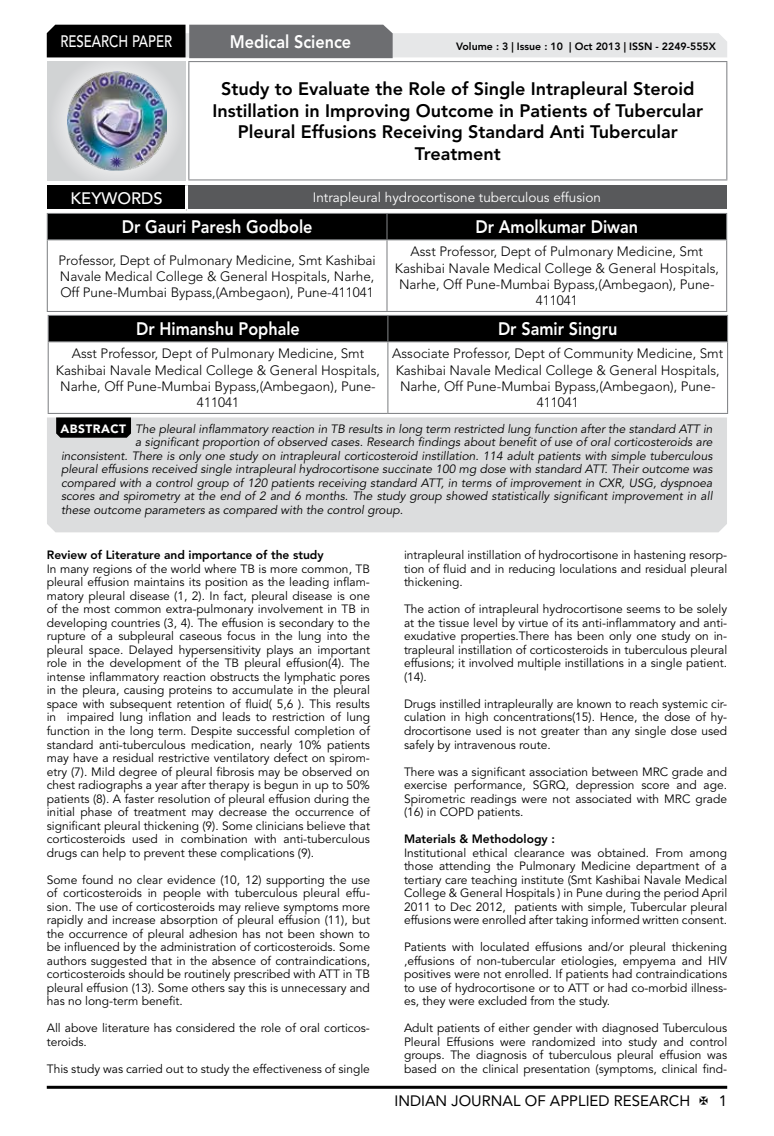
<style>
.page{position:relative;width:774px;height:1136px;background:#fff}
.page>*{position:absolute;margin:0;border:0;box-sizing:border-box;transform-origin:0 0}
.t1{font:800 18px/21.6px "Avenir LT Std";color:#000;text-align:center}
.t2{font:800 18px "Avenir LT Std";color:#fff;scale:.9 1}
.t3{font:500 16.5px "Avenir LT Std";color:#fff;scale:.8 1}
.t4{font:500 16.5px "Avenir LT Std";color:#fff}
.t5{font:15px "Avenir LT Std";color:#000}
.t6{font:300 13.5px/16.2px "Avenir LT Std";color:#000;text-align:center}
.t7{font:13.5px "Avenir LT Std";color:#fff}
.t8{font:12px/13.5px "Avenir LT Std";color:#000;text-align:justify}
.t9{font:italic 12px "Avenir LT Std";color:#000}
.t10{font:800 12px "Avenir LT Std";color:#000}
.t11{font:800 10.5px "Avenir LT Std";color:#000}
.s1{font-weight:900;font-style:normal;color:#fff}
</style>
<div class="page">
<hr style="left:47px;top:1085px;width:680px;height:3px;background:#000">
<div style="left:48px;top:62px;width:137px;height:118px;background:linear-gradient(to right,#d9dadb,#d9dadb)"></div>
<img style="left:68px;top:71px;width:99px;height:100px">
<svg style="left:47px;top:25px;width:680px;height:33px;background:#979899"></svg>
<hr style="left:188px;top:61px;width:539px;height:1px;background:#808285">
<hr style="left:188px;top:62px;width:1px;height:117px;background:#808285">
<hr style="left:726px;top:62px;width:1px;height:117px;background:#808285">
<hr style="left:188px;top:179px;width:539px;height:1px;background:#808285">
<div style="left:47px;top:213px;width:680px;height:26px;background:#000"></div>
<hr style="left:47px;top:239px;width:340px;height:1px;background:#808285">
<hr style="left:47px;top:240px;width:1px;height:71px;background:#808285">
<hr style="left:387px;top:239px;width:340px;height:1px;background:#808285">
<hr style="left:386px;top:240px;width:1px;height:71px;background:#808285">
<hr style="left:726px;top:240px;width:1px;height:71px;background:#808285">
<hr style="left:47px;top:311px;width:340px;height:1px;background:#808285">
<hr style="left:387px;top:311px;width:340px;height:1px;background:#808285">
<div style="left:48px;top:315px;width:680px;height:26px;background:#000"></div>
<hr style="left:48px;top:341px;width:340px;height:1px;background:#808285">
<hr style="left:48px;top:342px;width:1px;height:71px;background:#808285">
<hr style="left:388px;top:341px;width:340px;height:1px;background:#808285">
<hr style="left:387px;top:342px;width:1px;height:71px;background:#808285">
<hr style="left:727px;top:342px;width:1px;height:71px;background:#808285">
<hr style="left:48px;top:413px;width:340px;height:1px;background:#808285">
<hr style="left:388px;top:413px;width:340px;height:1px;background:#808285">
<div style="left:47px;top:185px;width:139px;height:25px;background:#000"></div>
<div style="left:186px;top:185px;width:541px;height:25px;background:#58595b"></div>
<hr style="left:185px;top:185px;width:3px;height:24px;background:#fff">
<hr style="left:47px;top:209px;width:139px;height:3px;background:#fff">
<hr style="left:186px;top:209px;width:541px;height:3px;background:#fff">
<div style="left:47px;top:417px;width:680px;height:115px;background:#dcddde"></div>
<svg style="left:56px;top:417px;width:75px;height:20px"></svg>
<h2 class="t3" style="left:60px;top:32px;width:139px">RESEARCH PAPER</h2>
<h1 class="t2" style="left:230px;top:31px;width:136px">Medical Science</h1>
<p class="t11" style="left:456px;top:41px;width:261px">Volume : 3 | Issue : 10 | Oct 2013 | ISSN - 2249-555X</p>
<h1 class="t1" style="left:212px;top:78px;width:492px">Study to Evaluate the Role of Single Intrapleural Steroid Instillation in Improving Outcome in Patients of Tubercular Pleural Effusions Receiving Standard Anti Tubercular Treatment</h1>
<h2 class="t4" style="left:71px;top:189px;width:94px">KEYWORDS</h2>
<p class="t7" style="left:313px;top:189px;width:290px">Intrapleural hydrocortisone tuberculous effusion</p>
<h1 class="t2" style="left:122px;top:216px;width:213px">Dr Gauri Paresh Godbole</h1>
<h1 class="t2" style="left:475px;top:216px;width:182px">Dr Amolkumar Diwan</h1>
<p class="t6" style="left:58px;top:252px;width:319px;text-align:justify">Professor, Dept of Pulmonary Medicine, Smt Kashibai Navale Medical College &amp; General Hospitals, Narhe, Off Pune-Mumbai Bypass,(Ambegaon), Pune-411041</p>
<p class="t6" style="left:395px;top:244px;width:326px">Asst Professor, Dept of Pulmonary Medicine, Smt Kashibai Navale Medical College &amp; General Hospitals, Narhe, Off Pune-Mumbai Bypass,(Ambegaon), Pune-411041</p>
<h1 class="t2" style="left:136px;top:318px;width:183px">Dr Himanshu Pophale</h1>
<h1 class="t2" style="left:498px;top:318px;width:134px">Dr Samir Singru</h1>
<p class="t6" style="left:56px;top:345px;width:326px">Asst Professor, Dept of Pulmonary Medicine, Smt Kashibai Navale Medical College &amp; General Hospitals, Narhe, Off Pune-Mumbai Bypass,(Ambegaon), Pune-411041</p>
<p class="t6" style="left:392px;top:345px;width:332px">Associate Professor, Dept of Community Medicine, Smt Kashibai Navale Medical College &amp; General Hospitals, Narhe, Off Pune-Mumbai Bypass,(Ambegaon), Pune-411041</p>
<p class="t9" style="left:60px;top:422px;width:654px"><span class="s1">ABSTRACT</span> The pleural inflammatory reaction in TB results in long term restricted lung function after the standard ATT in</p>
<p class="t9" style="left:135px;top:435px;width:579px">a significant proportion of observed cases. Research findings about benefit of use of oral corticosteroids are</p>
<p class="t9" style="left:61px;top:449px;width:653px">inconsistent. There is only one study on intrapleural corticosteroid instillation. 114 adult patients with simple tuberculous</p>
<p class="t9" style="left:61px;top:462px;width:653px">pleural effusions received single intrapleural hydrocortisone succinate 100 mg dose with standard ATT. Their outcome was</p>
<p class="t9" style="left:61px;top:476px;width:653px">compared with a control group of 120 patients receiving standard ATT, in terms of improvement in CXR, USG, dyspnoea</p>
<p class="t9" style="left:61px;top:489px;width:653px">scores and spirometry at the end of 2 and 6 months. The study group showed statistically significant improvement in all</p>
<p class="t9" style="left:61px;top:503px;width:343px">these outcome parameters as compared with the control group.</p>
<p class="t10" style="left:47px;top:548px;width:278px">Review of Literature and importance of the study</p>
<p class="t8" style="left:47px;top:562px;width:325px">In many regions of the world where TB is more common, TB pleural effusion maintains its position as the leading inflam&shy;matory pleural disease (1, 2). In fact, pleural disease is one of the most common extra-pulmonary involvement in TB in developing countries (3, 4). The effusion is secondary to the rupture of a subpleural caseous focus in the lung into the pleural space. Delayed hypersensitivity plays an important role in the development of the TB pleural effusion(4). The intense inflammatory reaction obstructs the lymphatic pores in the pleura, causing proteins to accumulate in the pleural space with subsequent retention of fluid( 5,6 ). This results in impaired lung inflation and leads to restriction of lung function in the long term. Despite successful completion of standard anti-tuberculous medication, nearly 10% patients may have a residual restrictive ventilatory defect on spirom&shy;etry (7). Mild degree of pleural fibrosis may be observed on chest radiographs a year after therapy is begun in up to 50% patients (8). A faster resolution of pleural effusion during the initial phase of treatment may decrease the occurrence of significant pleural thickening (9). Some clinicians believe that corticosteroids used in combination with anti-tuberculous drugs can help to prevent these complications (9).</p>
<p class="t8" style="left:47px;top:872px;width:325px">Some found no clear evidence (10, 12) supporting the use of corticosteroids in people with tuberculous pleural effu&shy;sion. The use of corticosteroids may relieve symptoms more rapidly and increase absorption of pleural effusion (11), but the occurrence of pleural adhesion has not been shown to be influenced by the administration of corticosteroids. Some authors suggested that in the absence of contraindications, corticosteroids should be routinely prescribed with ATT in TB pleural effusion (13). Some others say this is unnecessary and has no long-term benefit.</p>
<p class="t8" style="left:47px;top:1021px;width:325px">All above literature has considered the role of oral corticos&shy;teroids.</p>
<p class="t8" style="left:47px;top:1061px;width:325px">This study was carried out to study the effectiveness of single</p>
<p class="t8" style="left:404px;top:548px;width:325px">intrapleural instillation of hydrocortisone in hastening resorp&shy;tion of fluid and in reducing loculations and residual pleural thickening.</p>
<p class="t8" style="left:404px;top:602px;width:325px">The action of intrapleural hydrocortisone seems to be solely at the tissue level by virtue of its anti-inflammatory and anti&shy;exudative properties.There has been only one study on in&shy;trapleural instillation of corticosteroids in tuberculous pleural effusions; it involved multiple instillations in a single patient. (14).</p>
<p class="t8" style="left:404px;top:697px;width:325px">Drugs instilled intrapleurally are known to reach systemic cir&shy;culation in high concentrations(15). Hence, the dose of hy&shy;drocortisone used is not greater than any single dose used safely by intravenous route.</p>
<p class="t8" style="left:404px;top:764px;width:325px">There was a significant association between MRC grade and exercise performance, SGRQ, depression score and age.<br>Spirometric readings were not associated with MRC grade (16) in COPD patients.</p>
<p class="t10" style="left:404px;top:831px;width:152px">Materials &amp; Methodology :</p>
<p class="t8" style="left:404px;top:845px;width:325px">Institutional ethical clearance was obtained. From among those attending the Pulmonary Medicine department of a tertiary care teaching institute (Smt Kashibai Navale Medical College &amp; General Hospitals ) in Pune during the period April 2011 to Dec 2012, patients with simple, Tubercular pleural effusions were enrolled after taking informed written consent.</p>
<p class="t8" style="left:404px;top:940px;width:325px">Patients with loculated effusions and/or pleural thickening ,effusions of non-tubercular etiologies, empyema and HIV positives were not enrolled. If patients had contraindications to use of hydrocortisone or to ATT or had co-morbid illness&shy;es, they were excluded from the study.</p>
<p class="t8" style="left:404px;top:1021px;width:325px">Adult patients of either gender with diagnosed Tuberculous Pleural Effusions were randomized into study and control groups. The diagnosis of tuberculous pleural effusion was based on the clinical presentation (symptoms, clinical find-</p>
<p class="t5" style="left:394px;top:1091px;width:297px">INDIAN JOURNAL OF APPLIED RESEARCH</p>
<p class="t5" style="left:719px;top:1091px;width:10px">1</p>
</div>
